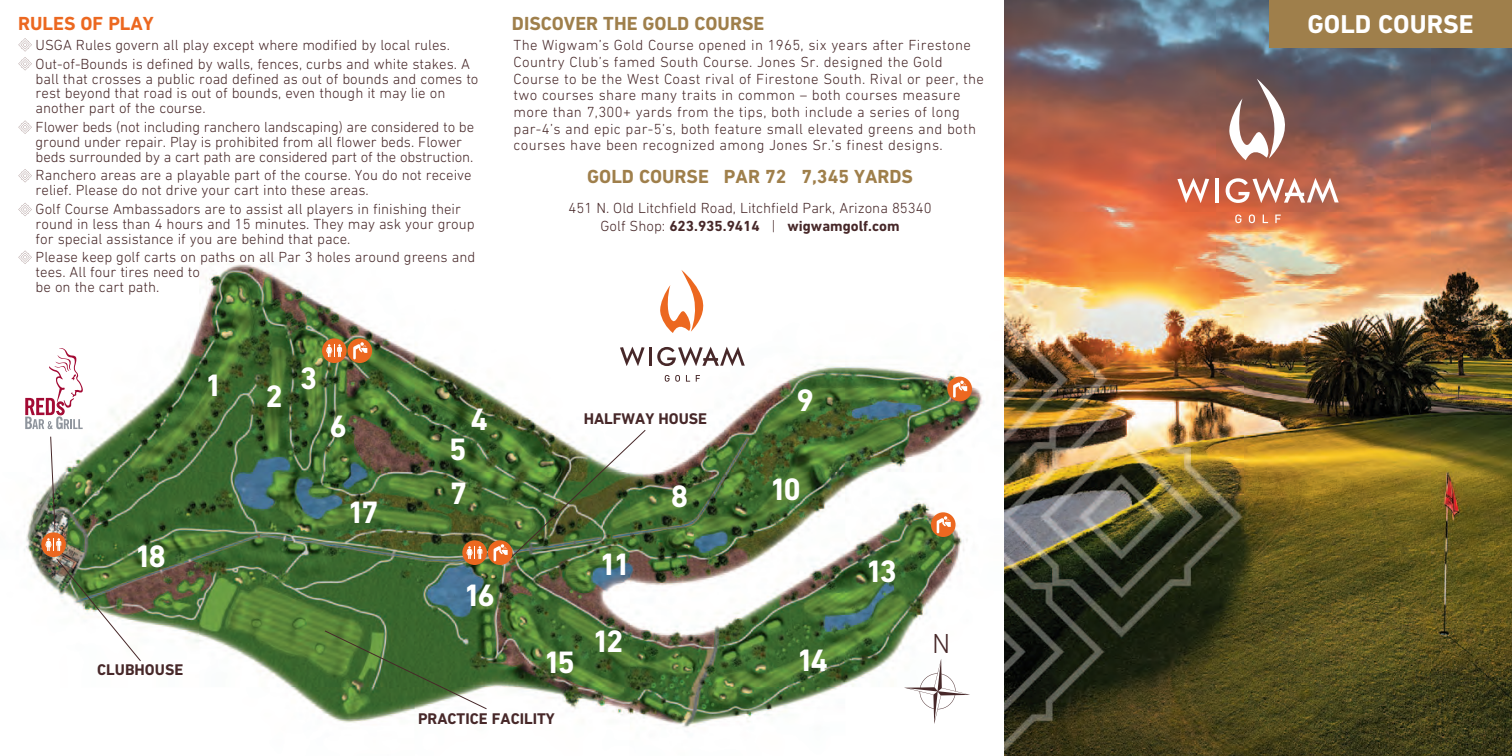
<style>
.page{position:relative;width:1512px;height:756px;background:#fff}
.page>*{position:absolute;margin:0;border:0;box-sizing:border-box;transform-origin:0 0}
.t1{font:700 31.5px "DIN Next LT Pro";letter-spacing:-.11em;color:#fff}
.t2{font:300 28px "DIN Next LT Pro";color:#472829}
.t3{font:700 26.25px "DIN Next LT Pro";color:#fff}
.t4{font:700 19.25px "DIN Next LT Pro";color:#9f7f4b}
.t5{font:700 19.25px "DIN Next LT Pro";color:#ec6820}
.t6{font:700 15.75px "DIN Next LT Pro";color:#472829}
.t7{font:300 14.88px/14.9px "DIN Next LT Pro";color:#472829}
.t8{font:300 14.88px/16.6px "DIN Next LT Pro";letter-spacing:.02em;color:#472829}
.s1{font-weight:700}
</style>
<div class="page">
<img style="left:1004px;top:0;width:508px;height:756px">
<img style="left:24px;top:264px;width:960px;height:464px">
<img style="left:56px;top:558px;width:85px;height:104px">
<svg style="left:324px;top:630px;width:163px;height:80px;background:#517841"></svg>
<svg style="left:904px;top:659px;width:66px;height:65px"></svg>
<svg style="left:25px;top:348px;width:58px;height:81px"></svg>
<div style="left:41px;top:532px;width:25px;height:25px;background:#ec6820;border-radius:50%"></div>
<svg style="left:45px;top:538px;width:16px;height:13px"></svg>
<svg style="left:50px;top:436px;width:6px;height:96px"></svg>
<svg style="left:1228px;top:79px;width:61px;height:81px"></svg>
<svg style="left:1177px;top:178px;width:32px;height:25px"></svg>
<hr style="left:1215px;top:179px;width:4px;height:24px;background:#fff">
<svg style="left:1226px;top:178px;width:113px;height:25px"></svg>
<svg style="left:1235px;top:214px;width:6px;height:9px"></svg>
<svg style="left:1249px;top:214px;width:6px;height:9px"></svg>
<svg style="left:1263px;top:215px;width:5px;height:8px"></svg>
<svg style="left:1275px;top:215px;width:6px;height:8px"></svg>
<img style="left:1004px;top:273px;width:239px;height:483px">
<div style="left:322px;top:338px;width:25px;height:25px;background:#ec6820;border-radius:50%"></div>
<svg style="left:326px;top:344px;width:16px;height:13px"></svg>
<div style="left:347px;top:338px;width:25px;height:25px;background:#ec6820;border-radius:50%"></div>
<svg style="left:353px;top:342px;width:14px;height:18px"></svg>
<div style="left:947px;top:377px;width:25px;height:24px;background:#ec6820;border-radius:50%"></div>
<svg style="left:953px;top:381px;width:14px;height:17px"></svg>
<div style="left:462px;top:540px;width:25px;height:25px;background:#ec6820;border-radius:50%"></div>
<svg style="left:466px;top:546px;width:16px;height:13px"></svg>
<svg style="left:488px;top:540px;width:24px;height:25px"></svg>
<img style="left:494px;top:429px;width:152px;height:133px">
<svg style="left:931px;top:512px;width:25px;height:25px"></svg>
<svg style="left:937px;top:516px;width:14px;height:18px"></svg>
<div style="left:1269px;top:0;width:243px;height:47px;background:#9f7f4b"></div>
<svg style="left:659px;top:270px;width:47px;height:63px"></svg>
<svg style="left:620px;top:347px;width:25px;height:19px"></svg>
<hr style="left:649px;top:347px;width:3px;height:19px;background:#472829">
<svg style="left:657px;top:347px;width:88px;height:19px"></svg>
<svg style="left:665px;top:375px;width:15px;height:7px"></svg>
<svg style="left:686px;top:375px;width:4px;height:7px"></svg>
<svg style="left:696px;top:375px;width:4px;height:7px"></svg>
<svg style="left:18px;top:38px;width:14px;height:32px"></svg>
<svg style="left:18px;top:120px;width:14px;height:14px"></svg>
<svg style="left:18px;top:169px;width:14px;height:13px"></svg>
<svg style="left:18px;top:203px;width:14px;height:13px"></svg>
<svg style="left:18px;top:251px;width:14px;height:13px"></svg>
<p class="t5" style="left:18px;top:12px;width:137px">RULES OF PLAY</p>
<p class="t7" style="left:36px;top:37px;width:436px;line-height:18.7px">USGA Rules govern all play except where modified by local rules.<br>Out-of-Bounds is defined by walls, fences, curbs and white stakes. A</p>
<p class="t7" style="left:36px;top:72px;width:444px">ball that crosses a public road defined as out of bounds and comes to rest beyond that road is out of bounds, even though it may lie on another part of the course.</p>
<p class="t7" style="left:36px;top:121px;width:440px">Flower beds (not including ranchero landscaping) are considered to be ground under repair. Play is prohibited from all flower beds. Flower beds surrounded by a cart path are considered part of the obstruction.</p>
<p class="t7" style="left:36px;top:169px;width:438px">Ranchero areas are a playable part of the course. You do not receive relief. Please do not drive your cart into these areas.</p>
<p class="t7" style="left:36px;top:203px;width:441px">Golf Course Ambassadors are to assist all players in finishing their round in less than 4 hours and 15 minutes. They may ask your group for special assistance if you are behind that pace.</p>
<p class="t7" style="left:36px;top:251px;width:441px">Please keep golf carts on paths on all Par 3 holes around greens and tees. All four tires need to<br>be on the cart path.</p>
<p class="t4" style="left:512px;top:12px;width:254px">DISCOVER THE GOLD COURSE</p>
<h3 class="t3" style="left:1307px;top:9px;width:168px">GOLD COURSE</h3>
<p class="t8" style="left:514px;top:38px;width:472px">The Wigwam’s Gold Course opened in 1965, six years after Firestone Country Club’s famed South Course. Jones Sr. designed the Gold Course to be the West Coast rival of Firestone South. Rival or peer, the two courses share many traits in common – both courses measure more than 7,300+ yards from the tips, both include a series of long par-4’s and epic par-5’s, both feature small elevated greens and both courses have been recognized among Jones Sr.’s finest designs.</p>
<p class="t4" style="left:587px;top:165px;width:327px">GOLD COURSE PAR 72 7,345 YARDS</p>
<p class="t7" style="left:569px;top:201px;width:364px;line-height:17.5px;text-align:center">451 N. Old Litchfield Road, Litchfield Park, Arizona 85340<br>Golf Shop: <span class="s1">623.935.9414</span> | <span class="s1">wigwamgolf.com</span></p>
<h1 class="t1" style="left:205px;top:367px;width:19px">1</h1>
<h1 class="t1" style="left:266px;top:378px;width:19px">2</h1>
<h1 class="t1" style="left:300px;top:359px;width:19px">3</h1>
<h1 class="t1" style="left:330px;top:408px;width:19px">6</h1>
<h1 class="t1" style="left:470px;top:401px;width:19px">4</h1>
<h1 class="t1" style="left:449px;top:431px;width:19px">5</h1>
<p class="t6" style="left:584px;top:409px;width:125px">HALFWAY HOUSE</p>
<h1 class="t1" style="left:797px;top:382px;width:19px">9</h1>
<h1 class="t1" style="left:135px;top:537px;width:33px">18</h1>
<p class="t6" style="left:97px;top:661px;width:88px">CLUBHOUSE</p>
<h1 class="t1" style="left:347px;top:493px;width:33px">17</h1>
<h1 class="t1" style="left:450px;top:475px;width:19px">7</h1>
<h1 class="t1" style="left:671px;top:478px;width:19px">8</h1>
<h1 class="t1" style="left:463px;top:577px;width:33px">16</h1>
<h1 class="t1" style="left:599px;top:545px;width:33px">11</h1>
<h1 class="t1" style="left:770px;top:471px;width:33px">10</h1>
<h1 class="t1" style="left:592px;top:623px;width:33px">12</h1>
<h1 class="t1" style="left:543px;top:644px;width:33px">15</h1>
<h1 class="t1" style="left:796px;top:641px;width:33px">14</h1>
<p class="t6" style="left:418px;top:709px;width:138px">PRACTICE FACILITY</p>
<h1 class="t1" style="left:866px;top:553px;width:33px">13</h1>
<h2 class="t2" style="left:932px;top:634px;width:20px">N</h2>
</div>
